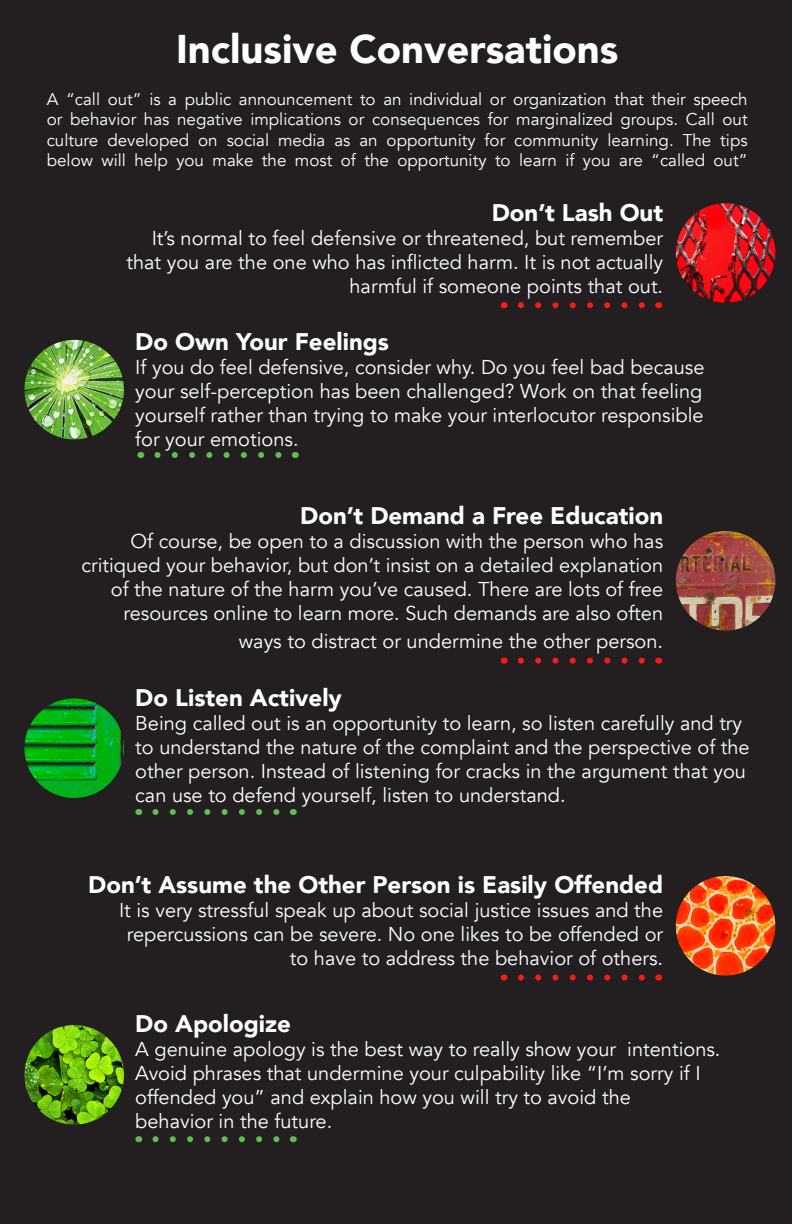
<style>
.page{position:relative;width:792px;height:1224px;background:#231f20}
.page>*{position:absolute;margin:0;border:0;box-sizing:border-box;transform-origin:0 0}
.t1{font:900 40px "Avenir";color:#fff}
.t2{font:900 24px "Avenir";color:#fff}
.t3{font:20px/24px "Avenir";color:#fff}
.t4{font:17px/20.4px "Avenir";color:#fff}
</style>
<div class="page">
<img style="left:676px;top:203px;width:99px;height:100px;border-radius:50px">
<img style="left:24px;top:340px;width:100px;height:99px;border-radius:50px">
<img style="left:676px;top:876px;width:99px;height:100px;border-radius:50px">
<img style="left:24px;top:698px;width:100px;height:100px;border-radius:50px">
<img style="left:676px;top:531px;width:99px;height:100px;border-radius:50px">
<img style="left:24px;top:1025px;width:100px;height:100px;border-radius:50px">
<svg style="left:521px;top:302px;width:124px;height:6px"></svg>
<svg style="left:521px;top:658px;width:124px;height:6px"></svg>
<svg style="left:521px;top:975px;width:124px;height:6px"></svg>
<svg style="left:157px;top:452px;width:125px;height:6px"></svg>
<svg style="left:155px;top:809px;width:125px;height:6px"></svg>
<svg style="left:155px;top:1136px;width:125px;height:6px"></svg>
<p class="t1" style="left:176px;top:15px;width:444px">Inclusive Conversations</p>
<p class="t4" style="left:47px;top:89px;width:702px">A “call out” is a public announcement to an individual or organization that their speech or behavior has negative implications or consequences for marginalized groups. Call out</p>
<p class="t4" style="left:47px;top:130px;width:702px">culture developed on social media as an opportunity for community learning. The tips below will help you make the most of the opportunity to learn if you are “called out”</p>
<p class="t2" style="left:492px;top:192px;width:173px">Don’t Lash Out</p>
<p class="t3" style="left:152px;top:227px;width:513px">It’s normal to feel defensive or threatened, but remember</p>
<p class="t3" style="left:126px;top:251px;width:538px">that you are the one who has inflicted harm. It is not actually</p>
<p class="t3" style="left:350px;top:275px;width:315px">harmful if someone points that out.</p>
<p class="t2" style="left:135px;top:321px;width:255px">Do Own Your Feelings</p>
<p class="t3" style="left:135px;top:356px;width:571px">If you do feel defensive, consider why. Do you feel bad because</p>
<p class="t3" style="left:135px;top:380px;width:569px">your self-perception has been challenged? Work on that feeling</p>
<p class="t3" style="left:135px;top:404px;width:570px">yourself rather than trying to make your interlocutor responsible</p>
<p class="t3" style="left:135px;top:428px;width:165px">for your emotions.</p>
<p class="t2" style="left:300px;top:495px;width:365px">Don’t Demand a Free Education</p>
<p class="t3" style="left:131px;top:529px;width:534px">Of course, be open to a discussion with the person who has</p>
<p class="t3" style="left:81px;top:553px;width:583px">critiqued your behavior, but don’t insist on a detailed explanation</p>
<p class="t3" style="left:111px;top:577px;width:554px">of the nature of the harm you’ve caused. There are lots of free</p>
<p class="t3" style="left:123px;top:601px;width:541px">resources online to learn more. Such demands are also often</p>
<p class="t3" style="left:239px;top:630px;width:426px">ways to distract or undermine the other person.</p>
<p class="t2" style="left:135px;top:677px;width:208px">Do Listen Actively</p>
<p class="t3" style="left:135px;top:711px;width:616px">Being called out is an opportunity to learn, so listen carefully and try to understand the nature of the complaint and the perspective of the other person. Instead of listening for cracks in the argument that you can use to defend yourself, listen to understand.</p>
<p class="t2" style="left:88px;top:864px;width:576px">Don’t Assume the Other Person is Easily Offended</p>
<p class="t3" style="left:119px;top:899px;width:546px">It is very stressful speak up about social justice issues and the</p>
<p class="t3" style="left:127px;top:923px;width:538px">repercussions can be severe. No one likes to be offended or</p>
<p class="t3" style="left:290px;top:947px;width:375px">to have to address the behavior of others.</p>
<p class="t2" style="left:135px;top:1003px;width:157px">Do Apologize</p>
<p class="t3" style="left:135px;top:1037px;width:587px">A genuine apology is the best way to really show your intentions.<br>Avoid phrases that undermine your culpability like “I’m sorry if I</p>
<p class="t3" style="left:135px;top:1085px;width:497px">offended you” and explain how you will try to avoid the</p>
<p class="t3" style="left:135px;top:1109px;width:199px">behavior in the future.</p>
</div>
